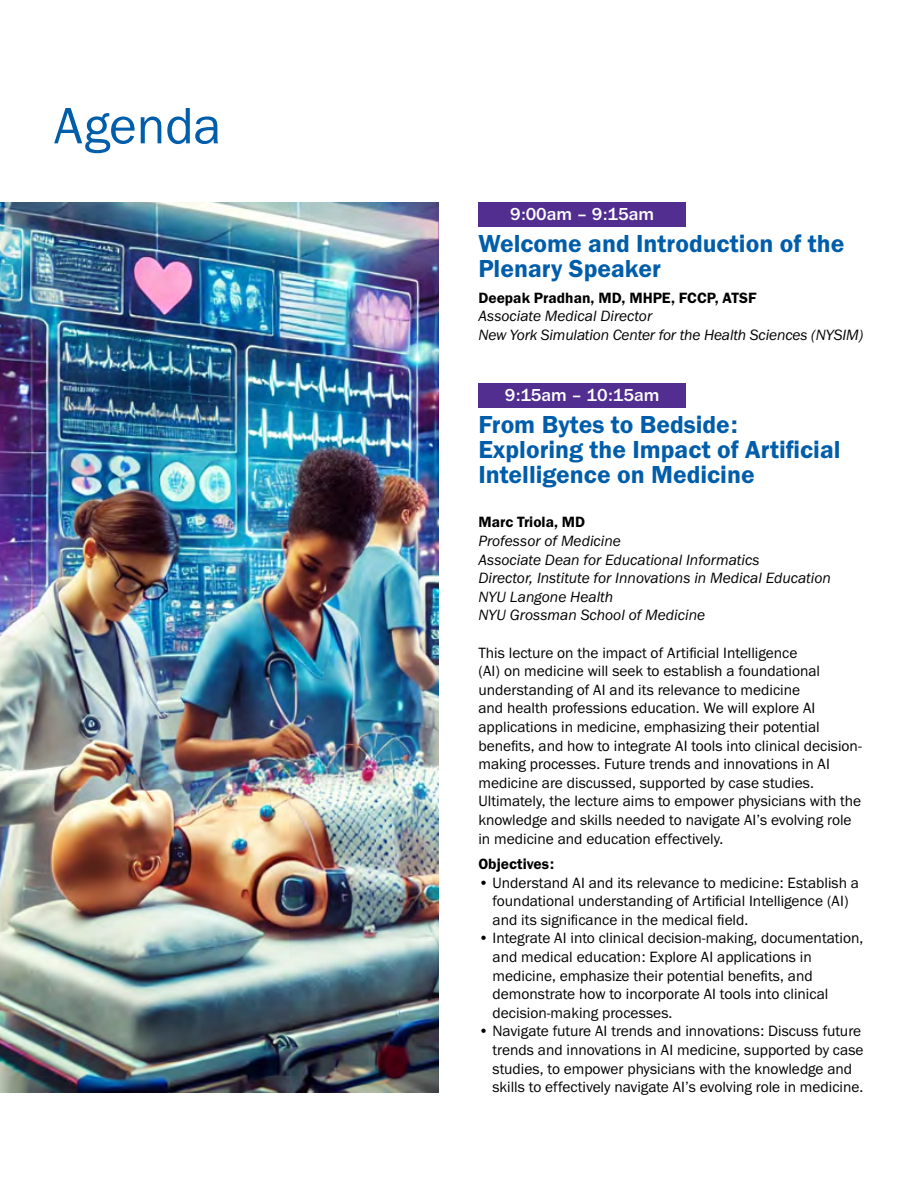
<style>
.page{position:relative;width:918px;height:1188px;background:#fff}
.page>*{position:absolute;margin:0;border:0;box-sizing:border-box;transform-origin:0 0}
.t1{font:52.95px "Franklin Gothic URW Boo";color:#005daa}
.t2{font:25.5px/25.2px "Franklin Gothic URW Dem";color:#005daa}
.t3{font:500 18px "Franklin Gothic URW";color:#fff}
.t4{font:15.45px/18.6px "Franklin Gothic URW Boo";color:#000}
.t5{font:15.45px/18.6px "Franklin Gothic URW Boo Ita";color:#000}
.t6{font:15.45px "Franklin Gothic URW Dem";color:#000}
</style>
<div class="page">
<div style="left:478px;top:202px;width:208px;height:24px;background:#522e91"></div>
<div style="left:478px;top:383px;width:208px;height:24px;background:#522e91"></div>
<img style="left:0;top:202px;width:439px;height:890px">
<h1 class="t1" style="left:54px;top:93px;width:169px">Agenda</h1>
<p class="t3" style="left:510px;top:203px;width:146px">9:00am – 9:15am</p>
<h2 class="t2" style="left:478px;top:231px;width:368px">Welcome and Introduction of the<br>Plenary Speaker</h2>
<p class="t6" style="left:478px;top:288px;width:280px">Deepak Pradhan, MD, MHPE, FCCP, ATSF</p>
<p class="t5" style="left:478px;top:306px;width:386px">Associate Medical Director<br>New York Simulation Center for the Health Sciences (NYSIM)</p>
<p class="t3" style="left:505px;top:384px;width:156px">9:15am – 10:15am</p>
<h2 class="t2" style="left:478px;top:412px;width:364px">From Bytes to Bedside:<br>Exploring the Impact of Artificial<br>Intelligence on Medicine</h2>
<p class="t6" style="left:478px;top:513px;width:108px">Marc Triola, MD</p>
<p class="t5" style="left:478px;top:531px;width:354px">Professor of Medicine<br>Associate Dean for Educational Informatics<br>Director, Institute for Innovations in Medical Education NYU Langone Health<br>NYU Grossman School of Medicine</p>
<p class="t4" style="left:478px;top:643px;width:385px">This lecture on the impact of Artificial Intelligence<br>(AI) on medicine will seek to establish a foundational understanding of AI and its relevance to medicine<br>and health professions education. We will explore AI applications in medicine, emphasizing their potential benefits, and how to integrate AI tools into clinical decision&shy;making processes. Future trends and innovations in AI medicine are discussed, supported by case studies.<br>Ultimately, the lecture aims to empower physicians with the knowledge and skills needed to navigate AI’s evolving role in medicine and education effectively.</p>
<p class="t6" style="left:478px;top:854px;width:77px">Objectives:</p>
<p class="t4" style="left:493px;top:873px;width:368px;text-indent:-14px">• Understand AI and its relevance to medicine: Establish a foundational understanding of Artificial Intelligence (AI) and its significance in the medical field.</p>
<p class="t4" style="left:493px;top:929px;width:372px;text-indent:-14px">• Integrate AI into clinical decision-making, documentation, and medical education: Explore AI applications in medicine, emphasize their potential benefits, and demonstrate how to incorporate AI tools into clinical decision-making processes.</p>
<p class="t4" style="left:493px;top:1022px;width:373px;text-indent:-14px">• Navigate future AI trends and innovations: Discuss future trends and innovations in AI medicine, supported by case studies, to empower physicians with the knowledge and skills to effectively navigate AI’s evolving role in medicine.</p>
</div>
